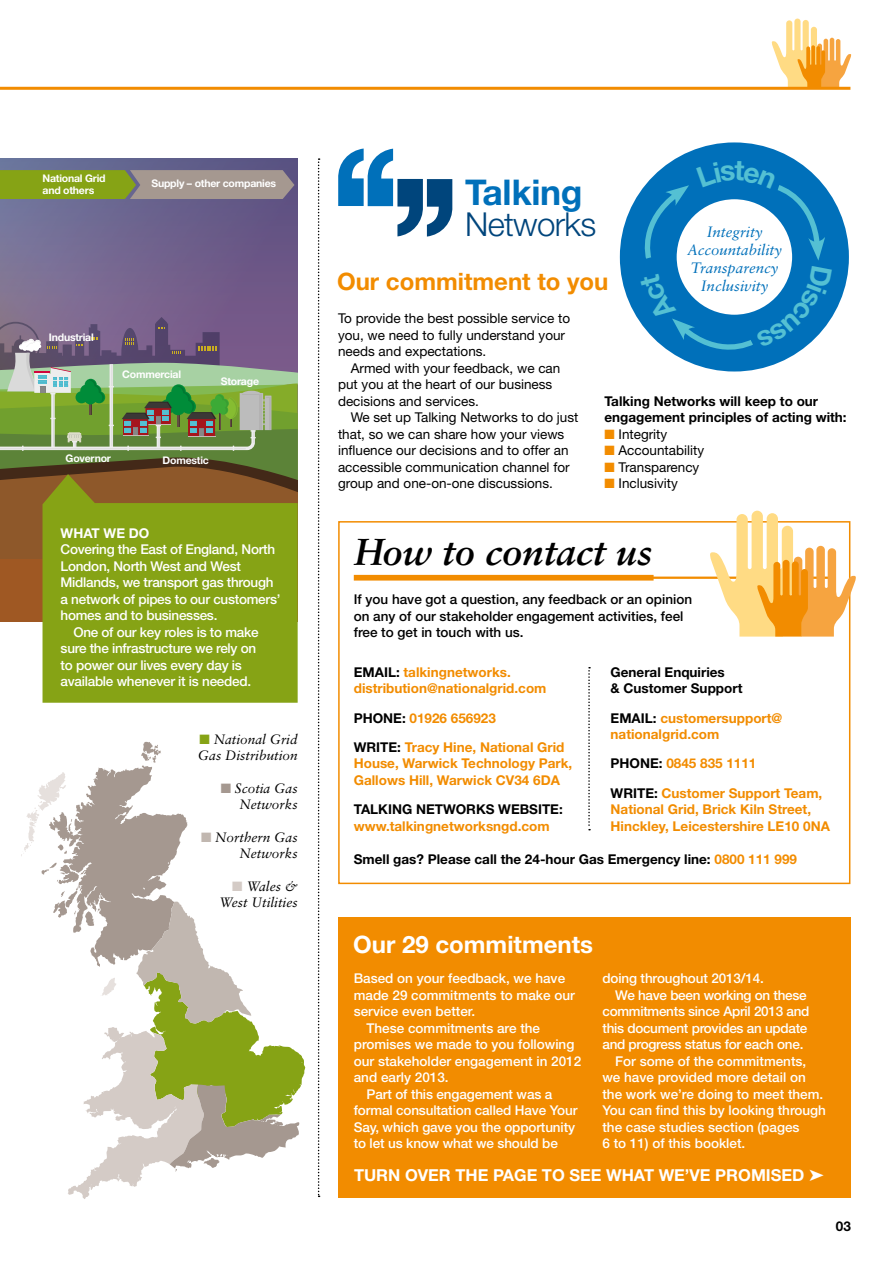
<style>
.page{position:relative;width:893px;height:1263px;background:#fff}
.page>*{position:absolute;margin:0;border:0;box-sizing:border-box;transform-origin:0 0}
.t1{font:italic 700 37.5px "Sabon";color:#000}
.t2{font:700 35.55px "Helvetica Neue";color:#0070ba}
.t3{font:300 33px "Helvetica Neue";letter-spacing:-.02em;color:#00457c}
.t4{font:700 24px "Helvetica Neue";color:#f28c00}
.t5{font:700 24px "Helvetica Neue";color:#fff}
.t6{font:700 16.5px "Helvetica Neue";color:#fff}
.t7{font:italic 15px/18px "Sabon";color:#0070ba;text-align:center}
.t8{font:italic 13.65px/16.4px "Sabon";color:#000;text-align:right}
.t9{font:500 13.5px "Helvetica Neue";letter-spacing:-.01em;color:#fff}
.t10{font:13.5px/16.5px "Helvetica Neue";color:#000}
.t11{font:700 13.5px/16.5px "Helvetica Neue";color:#f28c00}
.t12{font:700 13.5px/16.5px "Helvetica Neue";color:#000}
.t13{font:500 13.5px/16.5px "Helvetica Neue";color:#000}
.t14{font:700 13.5px "Helvetica Neue";color:#fff}
.t15{font:700 10.5px/12px "Helvetica Neue";letter-spacing:-.02em;color:#fff}
.s1{color:#86a315}
.s2{color:#a59890}
.s3{color:#c1b7b0}
.s4{color:#d4cbc6}
.s5{color:#f28c00}
.s6{color:#000}
</style>
<div class="page">
<div style="left:338px;top:917px;width:512px;height:281px;background:#f28c00"></div>
<svg style="left:772px;top:19px;width:79px;height:68px"></svg>
<hr style="left:0;top:87px;width:850px;height:3px;background:#f28c00">
<svg style="left:0;top:158px;width:298px;height:159px;background:#70638e"></svg>
<svg style="left:0;top:317px;width:298px;height:242px;background:#7a8362"></svg>
<svg style="left:21px;top:742px;width:284px;height:457px"></svg>
<svg style="left:43px;top:474px;width:255px;height:229px;background:#869a17"></svg>
<svg style="left:338px;top:149px;width:115px;height:88px"></svg>
<svg style="left:318px;top:158px;width:2px;height:1039px"></svg>
<svg style="left:338px;top:521px;width:513px;height:364px"></svg>
<svg style="left:588px;top:667px;width:2px;height:163px"></svg>
<div style="left:354px;top:575px;width:300px;height:6px;background:#f28c00"></div>
<hr style="left:459px;top:577px;width:372px;height:2px;background:#f28c00">
<svg style="left:710px;top:511px;width:146px;height:126px"></svg>
<div style="left:620px;top:142px;width:229px;height:229px;border:57px solid #0070ba;border-radius:50%"></div>
<svg style="left:0;top:170px;width:294px;height:29px;background:#949a59"></svg>
<svg style="left:639px;top:161px;width:193px;height:198px"></svg>
<p class="t15" style="left:43px;top:172px;width:65px">National Grid and others</p>
<p class="t15" style="left:151px;top:177px;width:126px">Supply – other companies</p>
<p class="t15" style="left:49px;top:331px;width:46px">Industrial</p>
<p class="t15" style="left:122px;top:368px;width:60px">Commercial</p>
<p class="t15" style="left:221px;top:375px;width:40px">Storage</p>
<p class="t15" style="left:66px;top:452px;width:47px">Governor</p>
<p class="t15" style="left:163px;top:454px;width:48px">Domestic</p>
<p class="t14" style="left:61px;top:524px;width:90px">WHAT WE DO</p>
<p class="t9" style="left:61px;top:541px;width:216px">Covering the East of England, North</p>
<p class="t9" style="left:61px;top:558px;width:182px">London, North West and West</p>
<p class="t9" style="left:61px;top:574px;width:214px">Midlands, we transport gas through</p>
<p class="t9" style="left:61px;top:591px;width:221px">a network of pipes to our customers’</p>
<p class="t9" style="left:61px;top:607px;width:158px">homes and to businesses.</p>
<p class="t9" style="left:73px;top:624px;width:187px">One of our key roles is to make</p>
<p class="t9" style="left:61px;top:640px;width:197px">sure the infrastructure we rely on</p>
<p class="t9" style="left:61px;top:657px;width:183px">to power our lives every day is</p>
<p class="t9" style="left:61px;top:673px;width:192px">available whenever it is needed.</p>
<p class="t8" style="left:198px;top:731px;width:101px;text-align:left"><span class="s1">■</span> National Grid<br>Gas Distribution</p>
<p class="t8" style="left:221px;top:780px;width:78px"><span class="s2">■</span> Scotia Gas<br>Networks</p>
<p class="t8" style="left:201px;top:829px;width:98px"><span class="s3">■</span> Northern Gas<br>Networks</p>
<p class="t8" style="left:219px;top:878px;width:80px"><span class="s4">■</span> Wales &amp;<br>West Utilities</p>
<h2 class="t2" style="left:465px;top:170px;width:119px">Talking</h2>
<h3 class="t3" style="left:465px;top:204px;width:133px">Networks</h3>
<h3 class="t4" style="left:337px;top:267px;width:273px">Our commitment to you</h3>
<p class="t7" style="left:687px;top:223px;width:97px">Integrity<br>Accountability<br>Transparency<br>Inclusivity</p>
<p class="t10" style="left:338px;top:310px;width:234px">To provide the best possible service to you, we need to fully understand your needs and expectations.</p>
<p class="t10" style="left:338px;top:359px;width:224px;text-indent:13px">Armed with your feedback, we can put you at the heart of our business decisions and services.</p>
<p class="t10" style="left:338px;top:409px;width:242px;text-indent:13px">We set up Talking Networks to do just that, so we can share how your views influence our decisions and to offer an accessible communication channel for group and one-on-one discussions.</p>
<p class="t12" style="left:604px;top:392px;width:244px">Talking Networks will keep to our engagement principles of acting with:</p>
<p class="t10" style="left:604px;top:425px;width:64px"><span class="s5">■</span> Integrity</p>
<p class="t10" style="left:604px;top:442px;width:101px"><span class="s5">■</span> Accountability</p>
<p class="t10" style="left:604px;top:458px;width:96px"><span class="s5">■</span> Transparency</p>
<p class="t10" style="left:604px;top:475px;width:75px"><span class="s5">■</span> Inclusivity</p>
<h1 class="t1" style="left:354px;top:529px;width:299px">How to contact us</h1>
<p class="t13" style="left:354px;top:591px;width:340px">If you have got a question, any feedback or an opinion on any of our stakeholder engagement activities, feel free to get in touch with us.</p>
<p class="t12" style="left:611px;top:663px;width:133px">General Enquiries<br>&amp; Customer Support</p>
<p class="t11" style="left:611px;top:709px;width:173px"><span class="s6">EMAIL:</span> customersupport@ nationalgrid.com</p>
<p class="t12" style="left:611px;top:749px;width:147px;line-height:29.2px">PHONE: <span class="s5">0845 835 1111<br></span>WRITE</p>
<p class="t11" style="left:354px;top:663px;width:194px"><span class="s6">EMAIL:</span> talkingnetworks. distribution@nationalgrid.com</p>
<p class="t12" style="left:354px;top:703px;width:144px;line-height:29.2px">PHONE : <span class="s5">01926 656923<br></span>WRITE</p>
<p class="t11" style="left:354px;top:738px;width:220px;text-indent:43px"><span class="s6">:</span> Tracy Hine, National Grid<br>House, Warwick Technology Park,<br>Gallows Hill, Warwick CV34 6DA</p>
<p class="t12" style="left:354px;top:801px;width:25px">TALKIN</p>
<p class="t12" style="left:402px;top:801px;width:25px">G NETW</p>
<p class="t12" style="left:456px;top:801px;width:21px">ORKS</p>
<p class="t12" style="left:498px;top:801px;width:40px">WEBSITE</p>
<p class="t12" style="left:559px;top:801px;width:5px">:</p>
<p class="t11" style="left:354px;top:817px;width:197px">www.talkingnetworksngd.com</p>
<p class="t11" style="left:611px;top:784px;width:221px;text-indent:43px"><span class="s6">:</span> Customer Support Team,<br>National Grid, Brick Kiln Street,<br>Hinckley, Leicestershire LE 10 0NA</p>
<p class="t12" style="left:354px;top:851px;width:445px">Smell gas? Please call the 24-hour Gas Emergency line: <span class="s5">0800 111 999</span></p>
<h3 class="t5" style="left:353px;top:929px;width:241px">Our 29 commitments</h3>
<p class="t9" style="left:354px;top:970px;width:213px">Based on your feedback, we have</p>
<p class="t9" style="left:354px;top:987px;width:223px">made 29 commitments to make our</p>
<p class="t9" style="left:354px;top:1003px;width:123px">service even better.</p>
<p class="t9" style="left:367px;top:1020px;width:175px">These commitments are the</p>
<p class="t9" style="left:354px;top:1036px;width:222px">promises we made to you following</p>
<p class="t9" style="left:354px;top:1053px;width:229px">our stakeholder engagement in 2012</p>
<p class="t9" style="left:354px;top:1069px;width:96px">and early 2013.</p>
<p class="t9" style="left:367px;top:1086px;width:187px">Part of this engagement was a</p>
<p class="t9" style="left:354px;top:1102px;width:225px">formal consultation called Have Your</p>
<p class="t9" style="left:354px;top:1119px;width:223px">Say, which gave you the opportunity</p>
<p class="t9" style="left:354px;top:1135px;width:206px">to let us know what we should be</p>
<p class="t9" style="left:602px;top:970px;width:163px">doing throughout 2013/14.</p>
<p class="t9" style="left:615px;top:987px;width:193px">We have been working on these</p>
<p class="t9" style="left:602px;top:1003px;width:208px">commitments since April 2013 and</p>
<p class="t9" style="left:602px;top:1020px;width:206px">this document provides an update</p>
<p class="t9" style="left:602px;top:1036px;width:202px">and progress status for each one.</p>
<p class="t9" style="left:615px;top:1053px;width:193px">For some of the commitments,</p>
<p class="t9" style="left:602px;top:1069px;width:205px">we have provided more detail on</p>
<p class="t9" style="left:602px;top:1086px;width:222px">the work we’re doing to meet them.</p>
<p class="t9" style="left:602px;top:1102px;width:225px">You can find this by looking through</p>
<p class="t9" style="left:602px;top:1119px;width:199px">the case studies section (pages</p>
<p class="t9" style="left:602px;top:1135px;width:144px">6 to 11) of this booklet.</p>
<p class="t6" style="left:354px;top:1165px;width:13px">TURN</p>
<p class="t6" style="left:405px;top:1165px;width:176px">OVER THE PAGE TO SEE</p>
<p class="t6" style="left:606px;top:1165px;width:220px">WHAT WE’VE PROMISED ➤</p>
<p class="t12" style="left:836px;top:1217px;width:17px">03</p>
</div>
